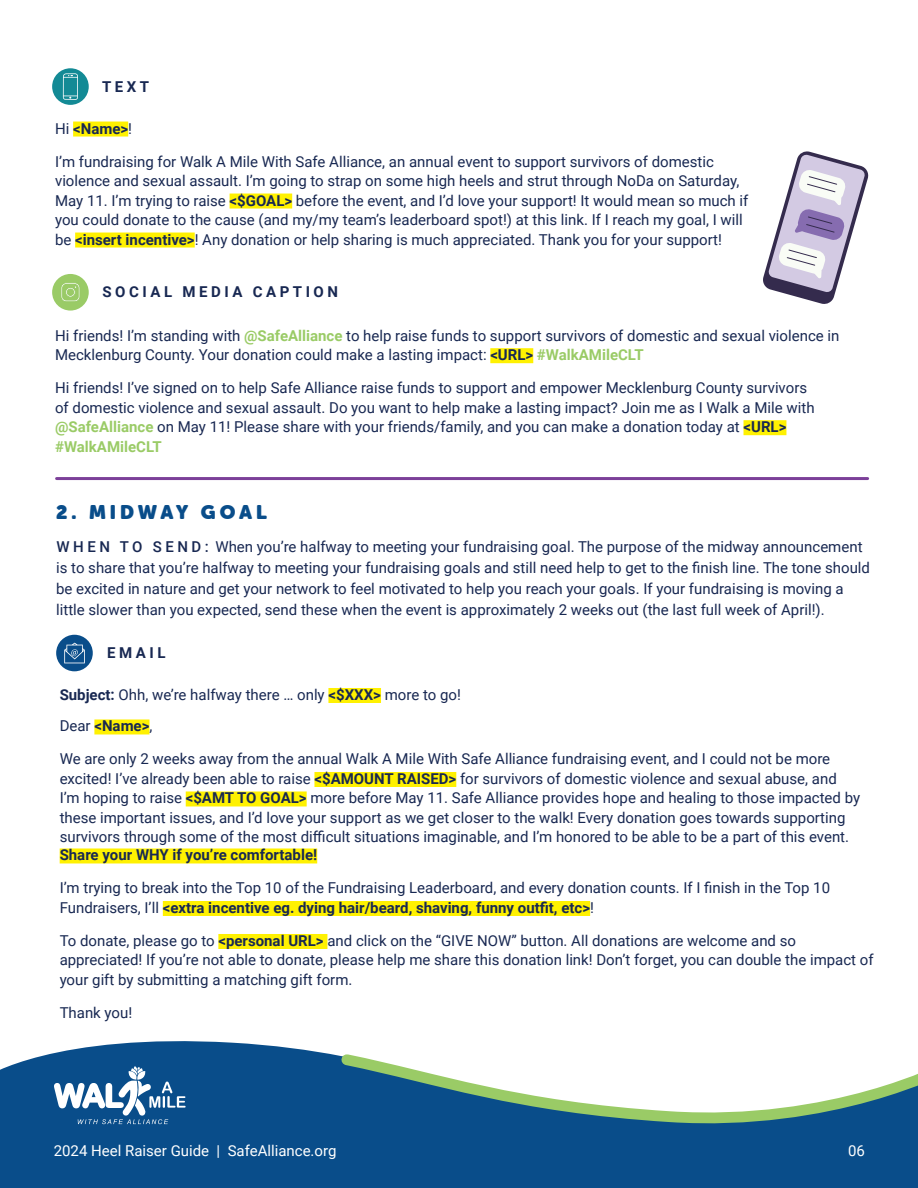
<style>
.page{position:relative;width:918px;height:1188px;background:#fff}
.page>*{position:absolute;margin:0;border:0;box-sizing:border-box;transform-origin:0 0}
.t1{font:19.5px "Museo Sans Rounded";letter-spacing:.195em;color:#094d8a}
.t2{font:15px/19.5px "Roboto";color:#182852}
.t3{font:700 15px "Roboto";color:#182852}
.t4{font:15px "Roboto";color:#fff}
.t5{font:700 15px "Roboto";letter-spacing:.235em;color:#182852}
.s1{font-weight:400}
.s2{font-weight:700}
.s3{font-weight:700;color:#9acb66}
.s4{font-weight:500}
</style>
<div class="page">
<svg style="left:0;top:1041px;width:918px;height:147px;background:#1a5992"></svg>
<svg style="left:334px;top:1047px;width:584px;height:80px"></svg>
<svg style="left:54px;top:1066px;width:132px;height:58px"></svg>
<div style="left:73px;top:122px;width:55px;height:15px;background:#fff101"></div>
<div style="left:230px;top:194px;width:62px;height:15px;background:#fff101"></div>
<div style="left:75px;top:233px;width:120px;height:15px;background:#fff101"></div>
<div style="left:490px;top:348px;width:43px;height:15px;background:#fff101"></div>
<div style="left:744px;top:420px;width:42px;height:15px;background:#fff101"></div>
<hr style="left:57px;top:477px;width:811px;height:3px;background:#7c4099">
<div style="left:328px;top:688px;width:53px;height:15px;background:#fff101"></div>
<div style="left:94px;top:719px;width:56px;height:15px;background:#fff101"></div>
<div style="left:314px;top:772px;width:142px;height:15px;background:#fff101"></div>
<div style="left:186px;top:791px;width:121px;height:15px;background:#fff101"></div>
<div style="left:60px;top:848px;width:257px;height:15px;background:#fff101"></div>
<div style="left:163px;top:901px;width:427px;height:15px;background:#fff101"></div>
<div style="left:218px;top:934px;width:109px;height:15px;background:#fff101"></div>
<svg style="left:763px;top:151px;width:106px;height:153px"></svg>
<div style="left:52px;top:68px;width:37px;height:37px;background:#138a95;border-radius:50%"></div>
<svg style="left:63px;top:73px;width:15px;height:27px"></svg>
<div style="left:52px;top:274px;width:37px;height:37px;background:#9acb66;border-radius:50%"></div>
<svg style="left:61px;top:283px;width:19px;height:19px"></svg>
<div style="left:56px;top:635px;width:37px;height:36px;background:#094d8a;border-radius:50%"></div>
<svg style="left:64px;top:643px;width:21px;height:20px"></svg>
<p class="t3" style="left:102px;top:76px;width:49px">TEXT</p>
<p class="t3" style="left:55px;top:118px;width:79px"><span class="s1">Hi</span> &lt;Name&gt;<span class="s1">!</span></p>
<p class="t2" style="left:55px;top:151px;width:695px">I’m fundraising for Walk A Mile With Safe Alliance, an annual event to support survivors of domestic violence and sexual assault. I’m going to strap on some high heels and strut through NoDa on Saturday, May 11. I’m trying to raise <span class="s2">&lt;$GOAL&gt;</span> before the event, and I’d love your support! It would mean so much if you could donate to the cause (and my/my team’s leaderboard spot!) at this link. If I reach my goal, I will be <span class="s2">&lt;insert incentive&gt;</span>! Any donation or help sharing is much appreciated. Thank you for your support!</p>
<p class="t5" style="left:102px;top:281px;width:237px">SOCIAL MEDIA CAPTION</p>
<p class="t2" style="left:55px;top:325px;width:786px">Hi friends! I’m standing with <span class="s3">@SafeAlliance</span> to help raise funds to support survivors of domestic and sexual violence in<br>Mecklenburg County. Your donation could make a lasting impact: <span class="s2">&lt;URL&gt;</span> <span class="s3">#WalkAMileCLT</span></p>
<p class="t2" style="left:55px;top:378px;width:761px">Hi friends! I’ve signed on to help Safe Alliance raise funds to support and empower Mecklenburg County survivors of domestic violence and sexual assault. Do you want to help make a lasting impact? Join me as I Walk a Mile with <span class="s3">@SafeAlliance</span> on May 11! Please share with your friends/family, and you can make a donation today at <span class="s2">&lt;URL&gt; </span><span class="s3">#WalkAMileCLT</span></p>
<p class="t1" style="left:56px;top:501px;width:212px">2. MIDWAY GOAL</p>
<p class="t2" style="left:56px;top:536px;width:815px;line-height:21px"><span class="s4">W H E N T O S E N D :</span> When you’re halfway to meeting your fundraising goal. The purpose of the midway announcement is to share that you’re halfway to meeting your fundraising goals and still need help to get to the finish line. The tone should be excited in nature and get your network to feel motivated to help you reach your goals. If your fundraising is moving a little slower than you expected, send these when the event is approximately 2 weeks out (the last full week of April!).</p>
<p class="t3" style="left:107px;top:642px;width:60px">EMAIL</p>
<p class="t2" style="left:60px;top:684px;width:403px"><span class="s2">Subject:</span> Ohh, we’re halfway there … only <span class="s2">&lt;$XXX&gt;</span> more to go!</p>
<p class="t3" style="left:60px;top:716px;width:94px"><span class="s1">Dear</span> &lt;Name&gt;<span class="s1">,</span></p>
<p class="t2" style="left:60px;top:749px;width:802px">We are only 2 weeks away from the annual Walk A Mile With Safe Alliance fundraising event, and I could not be more excited! I’ve already been able to raise <span class="s2">&lt;$AMOUNT RAISED&gt;</span> for survivors of domestic violence and sexual abuse, and I’m hoping to raise <span class="s2">&lt;$AMT TO GOAL&gt;</span> more before May 11. Safe Alliance provides hope and healing to those impacted by these important issues, and I’d love your support as we get closer to the walk! Every donation goes towards supporting survivors through some of the most difficult situations imaginable, and I’m honored to be able to be a part of this event.</p>
<p class="t3" style="left:60px;top:845px;width:259px">Share your WHY if you’re comfortable!</p>
<p class="t2" style="left:60px;top:878px;width:772px">I’m trying to break into the Top 10 of the Fundraising Leaderboard, and every donation counts. If I finish in the Top 10<br>Fundraisers, I’ll <span class="s2">&lt;extra incentive eg. dying hair/beard, shaving, funny outfit, etc&gt;</span>!</p>
<p class="t2" style="left:60px;top:930px;width:815px">To donate, please go to <span class="s2">&lt;personal URL&gt;</span> and click on the “GIVE NOW” button. All donations are welcome and so appreciated! If you’re not able to donate, please help me share this donation link! Don’t forget, you can double the impact of your gift by submitting a matching gift form.</p>
<p class="t2" style="left:60px;top:1002px;width:74px">Thank you!</p>
<p class="t4" style="left:54px;top:1140px;width:284px">2024 Heel Raiser Guide | SafeAlliance.org</p>
<p class="t4" style="left:848px;top:1140px;width:18px">06</p>
</div>
